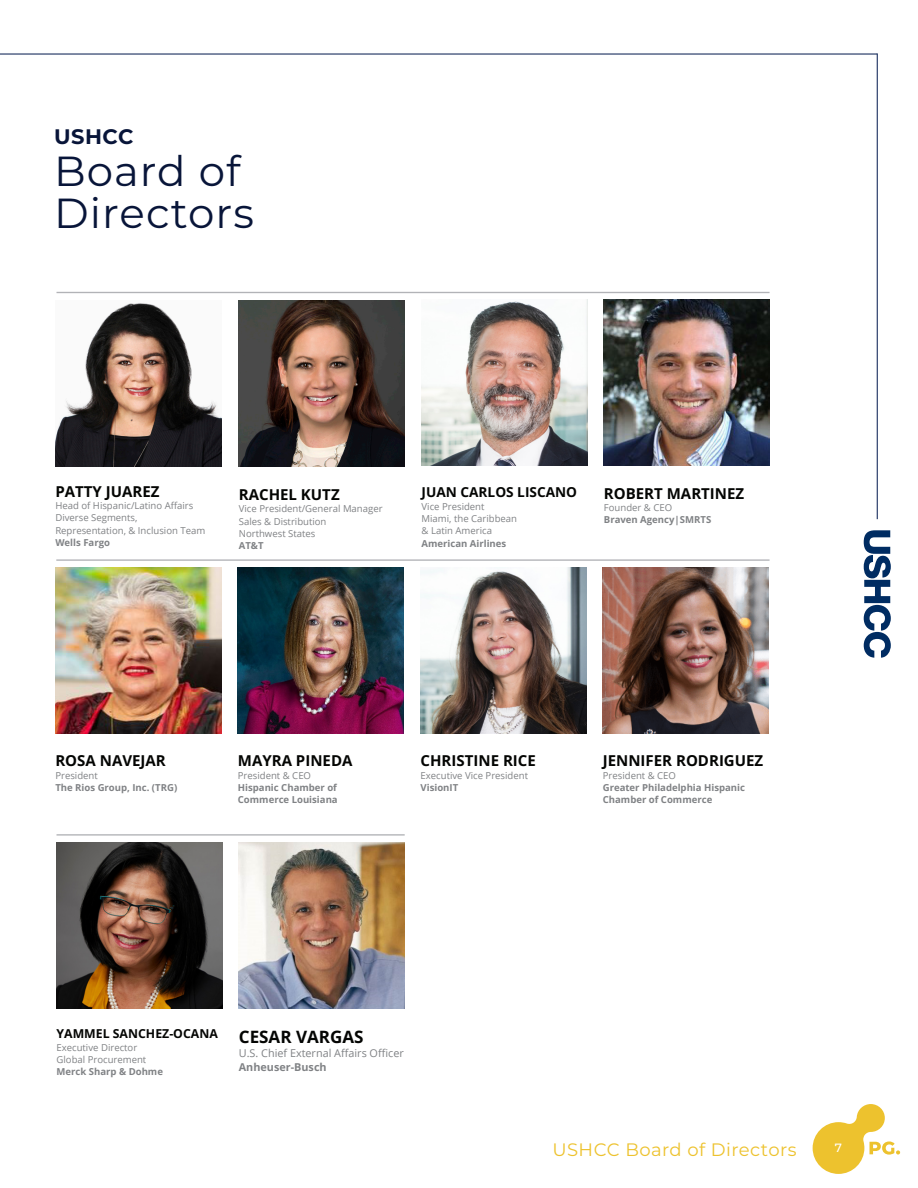
<style>
.page{position:relative;width:918px;height:1188px;background:#fff}
.page>*{position:absolute;margin:0;border:0;box-sizing:border-box;transform-origin:0 0}
.t1{font:42px "Montserrat";letter-spacing:.025em;color:#081539}
.t2{font:700 21px "Montserrat";letter-spacing:.025em;color:#081539}
.t3{font:18px "Montserrat";letter-spacing:.025em;color:#edc22e}
.t4{font:700 16.95px "Open Sans";color:#040503}
.t5{font:700 15px "Open Sans";color:#040503}
.t6{font:700 13.65px "Open Sans";color:#040503}
.t7{font:700 12.3px "Open Sans";color:#040503}
.t8{font:500 12px "Montserrat";color:#fff}
.t9{font:10.8px "Open Sans";color:#808285}
.t10{font:700 10.8px "Open Sans";color:#808285}
.t11{font:9.6px/12.3px "Open Sans";color:#808285}
.t12{font:700 9.6px/12.3px "Open Sans";color:#808285}
.s1{font-weight:700}
</style>
<div class="page">
<svg style="left:864px;top:530px;width:27px;height:128px"></svg>
<hr style="left:0;top:53px;width:877px;height:2px;background:#1c3160">
<hr style="left:877px;top:53px;width:1px;height:466px;background:#1c3160">
<svg style="left:813px;top:1104px;width:87px;height:70px"></svg>
<img style="left:422px;top:301px;width:165px;height:165px">
<hr style="left:57px;top:292px;width:713px;height:1px;background:#b2b3b7">
<img style="left:421px;top:567px;width:165px;height:166px">
<hr style="left:56px;top:559px;width:714px;height:2px;background:#b2b3b7">
<img style="left:238px;top:567px;width:166px;height:166px">
<img style="left:604px;top:300px;width:166px;height:166px">
<img style="left:603px;top:567px;width:166px;height:166px">
<img style="left:55px;top:567px;width:166px;height:166px">
<img style="left:57px;top:842px;width:165px;height:166px">
<hr style="left:57px;top:834px;width:348px;height:2px;background:#b2b3b7">
<img style="left:239px;top:842px;width:166px;height:166px">
<img style="left:239px;top:301px;width:166px;height:166px">
<img style="left:55px;top:303px;width:166px;height:164px">
<p class="t2" style="left:54px;top:121px;width:81px">USHCC</p>
<p class="t1" style="left:54px;top:142px;width:188px">Board of</p>
<p class="t1" style="left:54px;top:184px;width:201px">Directors</p>
<p class="t5" style="left:55px;top:481px;width:106px">PATTY JUAREZ</p>
<p class="t11" style="left:55px;top:499px;width:140px">Head of Hispanic/Latino Affairs</p>
<p class="t11" style="left:55px;top:512px;width:84px">Diverse Segments,</p>
<p class="t11" style="left:55px;top:524px;width:151px">Representation, &amp; Inclusion Team<br><span class="s1">Wells Fargo</span></p>
<p class="t5" style="left:239px;top:484px;width:102px">RACHEL KUTZ</p>
<p class="t11" style="left:239px;top:502px;width:145px">Vice President/General Manager</p>
<p class="t11" style="left:239px;top:515px;width:89px">Sales &amp; Distribution<br>Northwest States<br><span class="s1">AT&amp;T</span></p>
<p class="t6" style="left:422px;top:483px;width:157px">JUAN CARLOS LISCANO</p>
<p class="t11" style="left:422px;top:500px;width:97px">Vice President<br>Miami, the Caribbean &amp; Latin America</p>
<p class="t12" style="left:422px;top:537px;width:86px">American Airlines</p>
<p class="t5" style="left:604px;top:483px;width:142px">ROBERT MARTINEZ</p>
<p class="t11" style="left:604px;top:501px;width:70px">Founder &amp; CEO</p>
<p class="t12" style="left:604px;top:514px;width:109px">Braven Agency|SMRTS</p>
<p class="t5" style="left:55px;top:750px;width:112px">ROSA NAVEJAR</p>
<p class="t11" style="left:55px;top:769px;width:44px">President</p>
<p class="t12" style="left:55px;top:781px;width:123px">The Rios Group, Inc. (TRG)</p>
<p class="t5" style="left:238px;top:750px;width:116px">MAYRA PINEDA</p>
<p class="t11" style="left:238px;top:769px;width:75px">President &amp; CEO</p>
<p class="t12" style="left:238px;top:781px;width:101px">Hispanic Chamber of<br>Commerce Louisiana</p>
<p class="t5" style="left:421px;top:750px;width:117px">CHRISTINE RICE</p>
<p class="t11" style="left:421px;top:769px;width:109px">Executive Vice President</p>
<p class="t12" style="left:421px;top:781px;width:39px">VisionIT</p>
<p class="t5" style="left:603px;top:750px;width:162px">JENNIFER RODRIGUEZ</p>
<p class="t11" style="left:603px;top:769px;width:75px">President &amp; CEO</p>
<p class="t12" style="left:603px;top:781px;width:144px">Greater Philadelphia Hispanic<br>Chamber of Commerce</p>
<p class="t7" style="left:57px;top:1025px;width:163px">YAMMEL SANCHEZ-OCANA</p>
<p class="t11" style="left:57px;top:1041px;width:91px">Executive Director<br>Global Procurement</p>
<p class="t12" style="left:57px;top:1065px;width:108px">Merck Sharp &amp; Dohme</p>
<p class="t4" style="left:239px;top:1025px;width:126px">CESAR VARGAS</p>
<p class="t9" style="left:239px;top:1046px;width:166px">U.S. Chief External Affairs Officer</p>
<p class="t10" style="left:239px;top:1060px;width:89px">Anheuser-Busch</p>
<p class="t3" style="left:552px;top:1137px;width:246px">USHCC Board of Directors</p>
<p class="t8" style="left:835px;top:1139px;width:9px">7</p>
</div>
